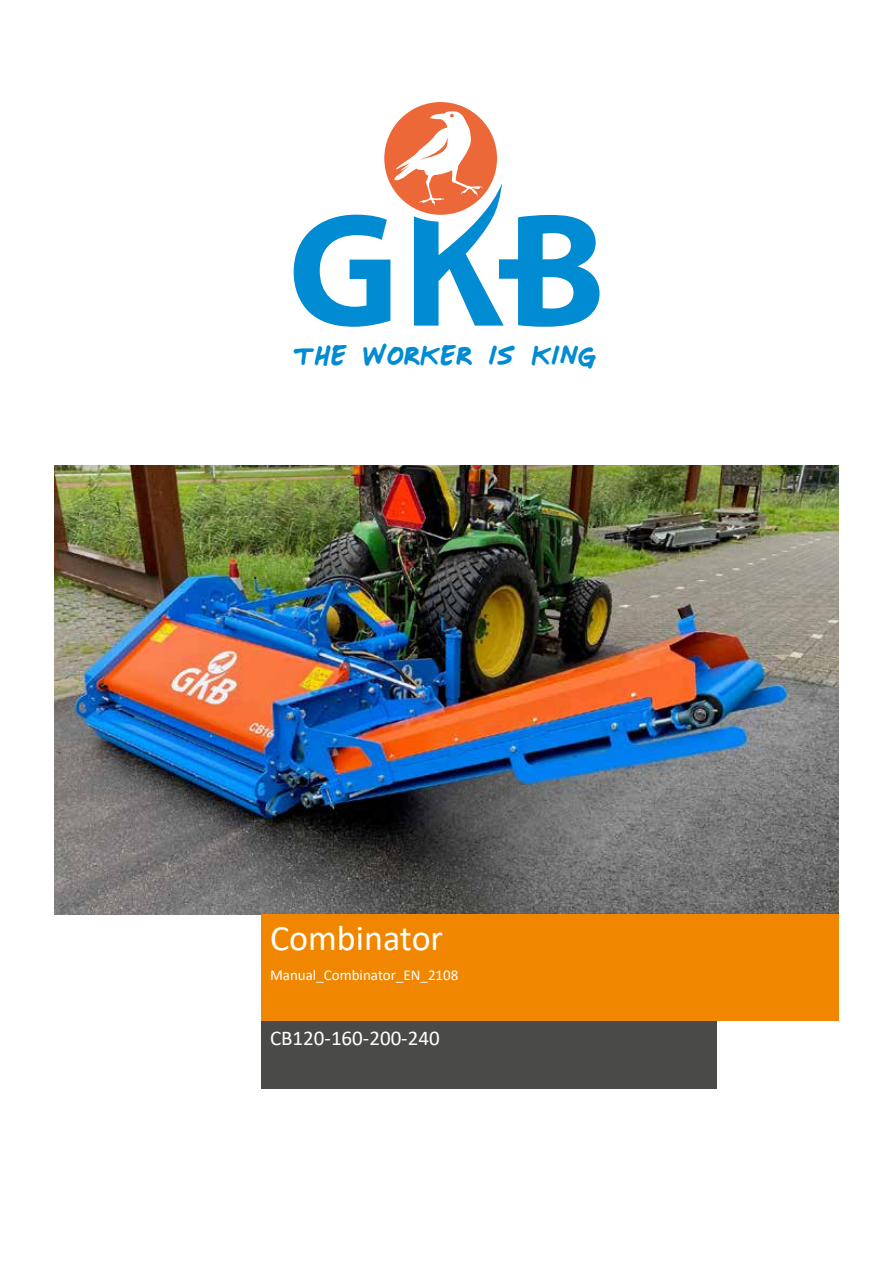
<style>
.page{position:relative;width:893px;height:1263px;background:#fff}
.page>*{position:absolute;margin:0;border:0;box-sizing:border-box;transform-origin:0 0}
.t1{font:38.55px "Mr Marcoozie MEDIUM";color:#008bd2}
.t2{font:36px "Calibri";color:#fff}
.t3{font:21px "Calibri";color:#fff}
.t4{font:15px "Calibri";color:#fff}
</style>
<div class="page">
<div style="left:261px;top:1020px;width:455px;height:69px;background:#4a4a49"></div>
<img style="left:54px;top:466px;width:785px;height:448px">
<div style="left:384px;top:102px;width:113px;height:113px;background:#ec6839;border-radius:50%"></div>
<svg style="left:294px;top:111px;width:305px;height:216px"></svg>
<div style="left:261px;top:914px;width:578px;height:106px;background:#f18700"></div>
<h1 class="t1" style="left:293px;top:335px;width:304px">the worker is king</h1>
<h2 class="t2" style="left:270px;top:913px;width:175px">Combinator</h2>
<p class="t4" style="left:270px;top:965px;width:190px">Manual_Combinator_EN_2108</p>
<h3 class="t3" style="left:270px;top:1024px;width:171px">CB120-160-200-240</h3>
</div>
